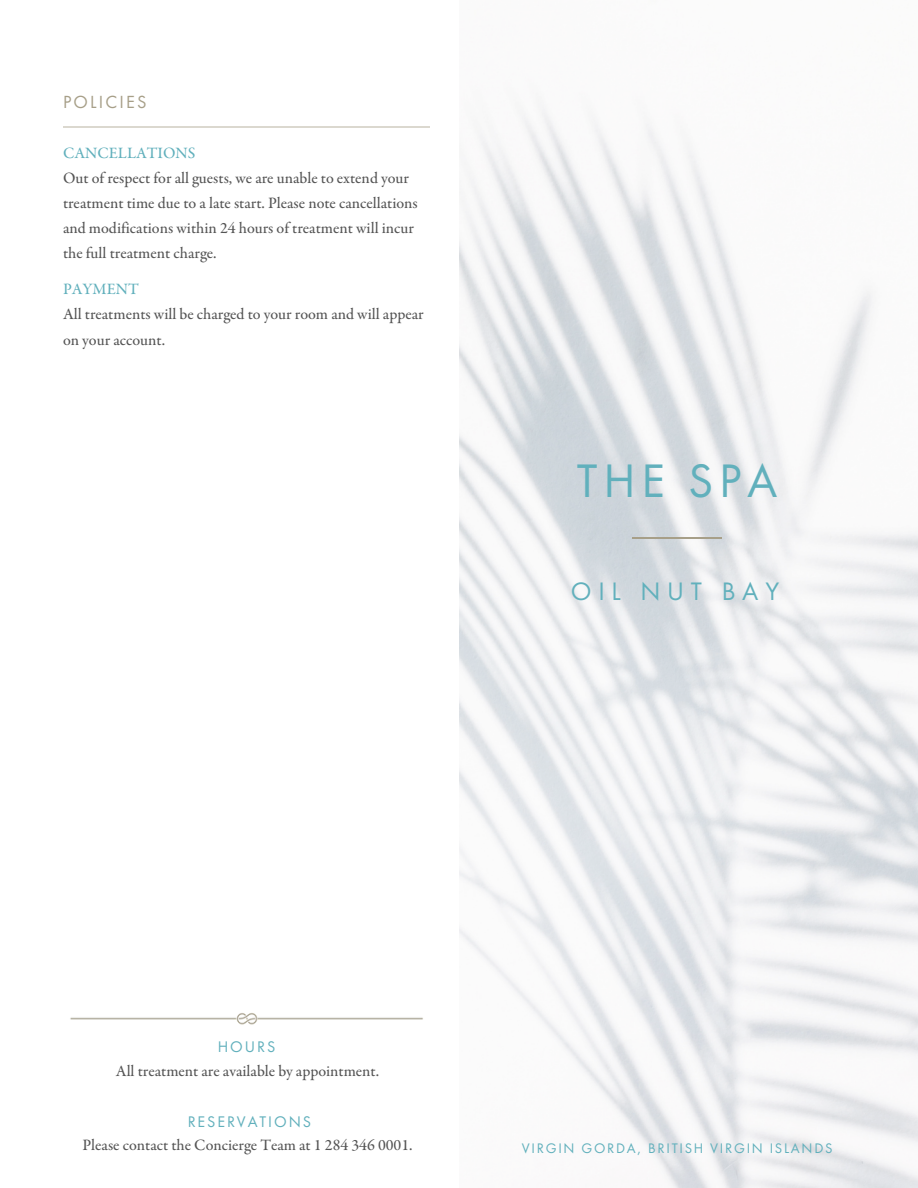
<style>
.page{position:relative;width:918px;height:1188px;background:#fff}
.page>*{position:absolute;margin:0;border:0;box-sizing:border-box;transform-origin:0 0}
.t1{font:48.75px "Futura PT";letter-spacing:.12em;color:#61b0bc}
.t2{font:26.25px "Futura PT";letter-spacing:.255em;color:#61b0bc}
.t3{font:18.3px "Futura PT";letter-spacing:.12em;color:#a79f88}
.t4{font:500 15.9px/25px "Garamond Premr Pro";color:#545454}
.t5{font:500 15.9px "Garamond Premr Pro";color:#61b0bc}
.t6{font:15.9px "Futura PT";letter-spacing:.12em;color:#61b0bc}
.t7{font:14.4px "Futura PT";letter-spacing:.12em;color:#61b0bc}
</style>
<div class="page">
<hr style="left:63px;top:126px;width:367px;height:1px;background:#a79f88">
<img style="left:70px;top:1013px;width:353px;height:12px">
<hr style="left:632px;top:537px;width:90px;height:2px;background:#a79f88">
<p class="t3" style="left:63px;top:92px;width:85px">POLICIES</p>
<p class="t5" style="left:63px;top:143px;width:134px">CANCELLATIONS</p>
<p class="t4" style="left:63px;top:166px;width:356px">Out of respect for all guests, we are unable to extend your treatment time due to a late start. Please note cancellations and modifications within 24 hours of treatment will incur the full treatment charge.</p>
<p class="t5" style="left:63px;top:280px;width:77px">PAYMENT</p>
<p class="t4" style="left:63px;top:302px;width:362px">All treatments will be charged to your room and will appear on your account.</p>
<h1 class="t1" style="left:577px;top:452px;width:202px">THE SPA</h1>
<h2 class="t2" style="left:571px;top:575px;width:210px">OIL NUT BAY</h2>
<p class="t6" style="left:218px;top:1038px;width:59px">HOURS</p>
<p class="t4" style="left:116px;top:1059px;width:265px">All treatment are available by appointment.</p>
<p class="t6" style="left:188px;top:1112px;width:125px">RESERVATIONS</p>
<p class="t4" style="left:82px;top:1133px;width:332px">Please contact the Concierge Team at 1 284 346 0001.</p>
<p class="t7" style="left:522px;top:1139px;width:312px">VIRGIN GORDA, BRITISH VIRGIN ISLANDS</p>
</div>
